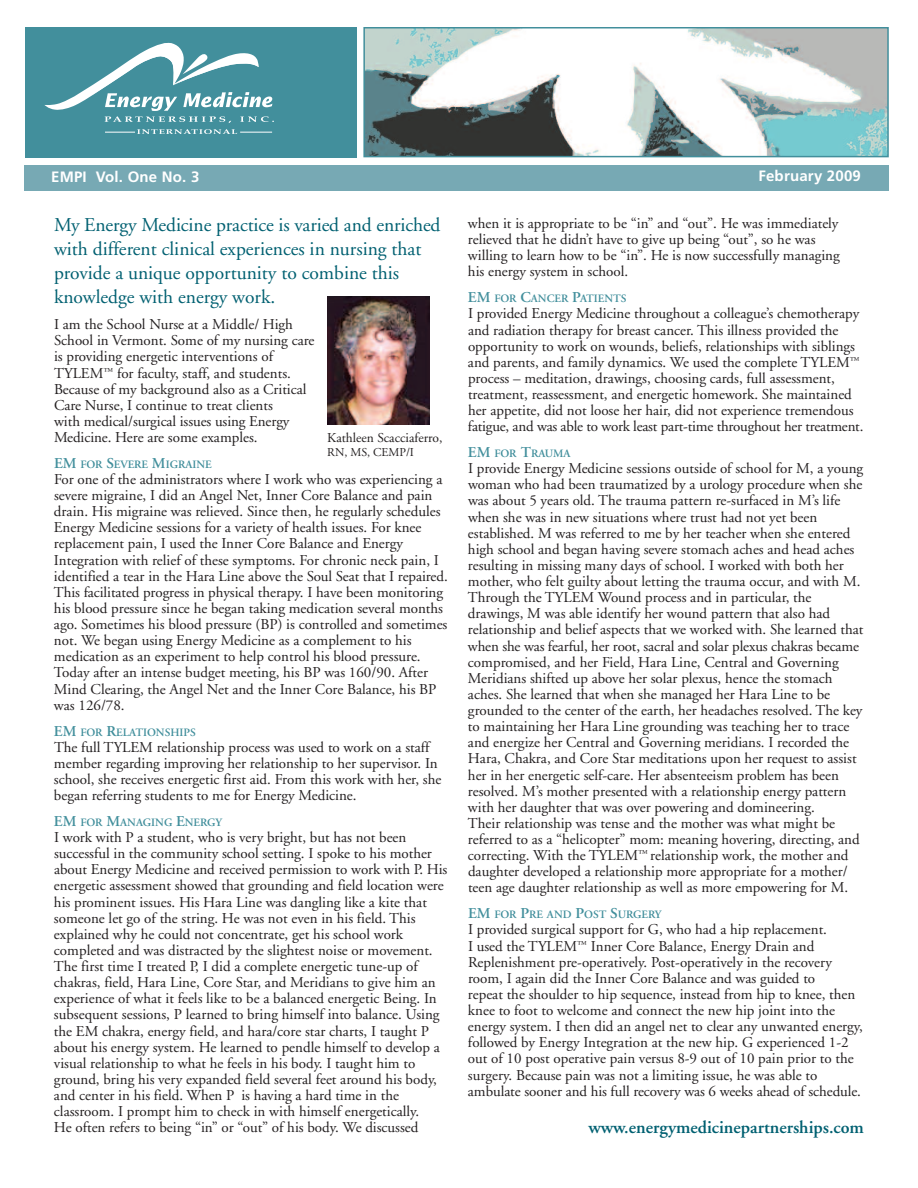
<style>
.page{position:relative;width:918px;height:1188px;background:#fff}
.page>*{position:absolute;margin:0;border:0;box-sizing:border-box;transform-origin:0 0}
.t1{font:19.5px/24px "Adobe Garamond";color:#006071}
.t2{font:600 18px "Adobe Garamond";color:#006071}
.t3{font:15px/16.2px "Adobe Garamond";color:#231f20}
.t4{font:700 15px "Frutiger";letter-spacing:.015em;color:#fff}
.t5{font:13.5px "Adobe Garamond";color:#231f20}
.t6{font:12px "Adobe Garamond";color:#231f20}
.t7{font:600 11.25px "Adobe Garamond";color:#428f9c}
.s1{font-size:15px}
</style>
<div class="page">
<img style="left:327px;top:297px;width:102px;height:128px">
<div style="left:25px;top:27px;width:332px;height:130px;background:#428f9c"></div>
<svg style="left:44px;top:43px;width:230px;height:80px"></svg>
<svg style="left:137px;top:129px;width:100px;height:5px"></svg>
<hr style="left:105px;top:132px;width:30px;height:1px;background:#fff">
<hr style="left:240px;top:132px;width:32px;height:1px;background:#fff">
<img style="left:366px;top:30px;width:520px;height:124px">
<div style="left:363px;top:27px;width:526px;height:130px;border:2px solid #428f9c"></div>
<div style="left:24px;top:165px;width:865px;height:26px;background:#77a9b4"></div>
<p class="t4" style="left:51px;top:171px;width:150px">EMPI Vol. One No. 3</p>
<p class="t4" style="left:758px;top:170px;width:104px">February 2009</p>
<h1 class="t1" style="left:54px;top:215px;width:388px">My Energy Medicine practice is varied and enriched with different clinical experiences in nursing that provide a unique opportunity to combine this knowledge with energy work.</h1>
<p class="t3" style="left:54px;top:318px;width:262px">I am the School Nurse at a Middle/ High School in Vermont. Some of my nursing care is providing energetic interventions of TYLEM<sup>™</sup> for faculty, staff, and students.<br>Because of my background also as a Critical Care Nurse, I continue to treat clients<br>with medical/surgical issues using Energy Medicine. Here are some examples.</p>
<p class="t7" style="left:54px;top:460px;width:159px"><span class="s1">EM</span> FOR <span class="s1">S</span>EVERE <span class="s1">M</span>IGRAINE</p>
<p class="t3" style="left:54px;top:472px;width:395px">For one of the administrators where I work who was experiencing a severe migraine, I did an Angel Net, Inner Core Balance and pain drain. His migraine was relieved. Since then, he regularly schedules Energy Medicine sessions for a variety of health issues. For knee replacement pain, I used the Inner Core Balance and Energy Integration with relief of these symptoms. For chronic neck pain, I identified a tear in the Hara Line above the Soul Seat that I repaired.<br>This facilitated progress in physical therapy. I have been monitoring his blood pressure since he began taking medication several months ago. Sometimes his blood pressure (BP) is controlled and sometimes not. We began using Energy Medicine as a complement to his medication as an experiment to help control his blood pressure.<br>Today after an intense budget meeting, his BP was 160/90. After Mind Clearing, the Angel Net and the Inner Core Balance, his BP was 126/78.</p>
<p class="t7" style="left:54px;top:728px;width:143px"><span class="s1">EM</span> FOR <span class="s1">R</span>ELATIONSHIPS</p>
<p class="t3" style="left:54px;top:740px;width:389px">The full TYLEM relationship process was used to work on a staff member regarding improving her relationship to her supervisor. In school, she receives energetic first aid. From this work with her, she began referring students to me for Energy Medicine.</p>
<p class="t7" style="left:54px;top:818px;width:170px"><span class="s1">EM</span> FOR <span class="s1">M</span>ANAGING <span class="s1">E</span>NERGY</p>
<p class="t3" style="left:54px;top:830px;width:395px">I work with P a student, who is very bright, but has not been successful in the community school setting. I spoke to his mother about Energy Medicine and received permission to work with P. His energetic assessment showed that grounding and field location were his prominent issues. His Hara Line was dangling like a kite that someone let go of the string. He was not even in his field. This explained why he could not concentrate, get his school work completed and was distracted by the slightest noise or movement.<br>The first time I treated P, I did a complete energetic tune-up of chakras, field, Hara Line, Core Star, and Meridians to give him an experience of what it feels like to be a balanced energetic Being. In subsequent sessions, P learned to bring himself into balance. Using the EM chakra, energy field, and hara/core star charts, I taught P about his energy system. He learned to pendle himself to develop a visual relationship to what he feels in his body. I taught him to ground, bring his very expanded field several feet around his body, and center in his field. When P is having a hard time in the classroom. I prompt him to check in with himself energetically.<br>He often refers to being “in” or “out” of his body. We discussed</p>
<p class="t5" style="left:327px;top:433px;width:117px">Kathleen Scacciaferro,</p>
<p class="t6" style="left:327px;top:447px;width:88px">RN, MS, CEMP/I</p>
<p class="t3" style="left:468px;top:216px;width:373px">when it is appropriate to be “in” and “out”. He was immediately relieved that he didn’t have to give up being “out”, so he was willing to learn how to be “in”. He is now successfully managing his energy system in school.</p>
<p class="t7" style="left:468px;top:294px;width:160px"><span class="s1">EM</span> FOR <span class="s1">C</span>ANCER <span class="s1">P</span>ATIENTS</p>
<p class="t3" style="left:468px;top:307px;width:397px">I provided Energy Medicine throughout a colleague’s chemotherapy and radiation therapy for breast cancer. This illness provided the opportunity to work on wounds, beliefs, relationships with siblings and parents, and family dynamics. We used the complete TYLEM<sup>™ </sup>process – meditation, drawings, choosing cards, full assessment, treatment, reassessment, and energetic homework. She maintained her appetite, did not loose her hair, did not experience tremendous fatigue, and was able to work least part-time throughout her treatment.</p>
<p class="t7" style="left:468px;top:449px;width:104px"><span class="s1">EM</span> FOR <span class="s1">T</span>RAUMA</p>
<p class="t3" style="left:468px;top:462px;width:397px">I provide Energy Medicine sessions outside of school for M, a young woman who had been traumatized by a urology procedure when she was about 5 years old. The trauma pattern re-surfaced in M’s life when she was in new situations where trust had not yet been established. M was referred to me by her teacher when she entered high school and began having severe stomach aches and head aches resulting in missing many days of school. I worked with both her mother, who felt guilty about letting the trauma occur, and with M.<br>Through the TYLEM Wound process and in particular, the drawings, M was able identify her wound pattern that also had relationship and belief aspects that we worked with. She learned that when she was fearful, her root, sacral and solar plexus chakras became compromised, and her Field, Hara Line, Central and Governing Meridians shifted up above her solar plexus, hence the stomach aches. She learned that when she managed her Hara Line to be grounded to the center of the earth, her headaches resolved. The key to maintaining her Hara Line grounding was teaching her to trace and energize her Central and Governing meridians. I recorded the Hara, Chakra, and Core Star meditations upon her request to assist her in her energetic self-care. Her absenteeism problem has been resolved. M’s mother presented with a relationship energy pattern with her daughter that was over powering and domineering.<br>Their relationship was tense and the mother was what might be referred to as a “helicopter” mom: meaning hovering, directing, and correcting. With the TYLEM<sup>™</sup> relationship work, the mother and daughter developed a relationship more appropriate for a mother/ teen age daughter relationship as well as more empowering for M.</p>
<p class="t7" style="left:468px;top:910px;width:195px"><span class="s1">EM</span> FOR <span class="s1">P</span>RE AND <span class="s1">P</span>OST <span class="s1">S</span>URGERY</p>
<p class="t3" style="left:468px;top:923px;width:396px">I provided surgical support for G, who had a hip replacement.<br>I used the TYLEM<sup>™</sup> Inner Core Balance, Energy Drain and Replenishment pre-operatively. Post-operatively in the recovery room, I again did the Inner Core Balance and was guided to<br>repeat the shoulder to hip sequence, instead from hip to knee, then knee to foot to welcome and connect the new hip joint into the energy system. I then did an angel net to clear any unwanted energy, followed by Energy Integration at the new hip. G experienced 1-2 out of 10 post operative pain versus 8-9 out of 10 pain prior to the surgery. Because pain was not a limiting issue, he was able to ambulate sooner and his full recovery was 6 weeks ahead of schedule.</p>
<p class="t2" style="left:589px;top:1121px;width:277px">www.energymedicinepartnerships.com</p>
</div>
